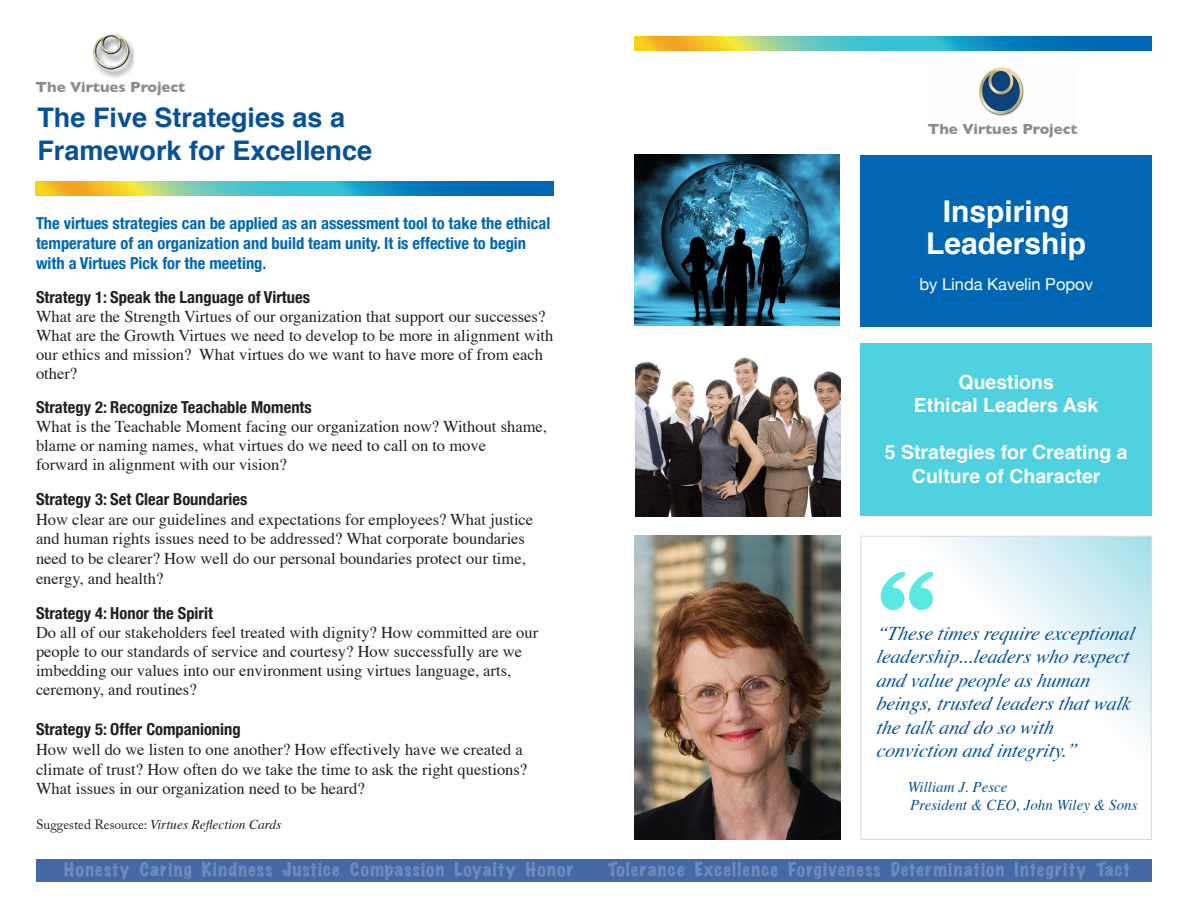
<style>
.page{position:relative;width:1188px;height:918px;background:#fff}
.page>*{position:absolute;margin:0;border:0;box-sizing:border-box;transform-origin:0 0}
.t1{font:108px "Stencil Std";color:#5ae8e2}
.t2{font:700 30px "Helvetica";color:#fff}
.t3{font:700 27px "Helvetica";color:#065198}
.t4{font:italic 19.5px/23.4px "Times";color:#065198}
.t5{font:700 19.5px "Helvetica";color:#fff}
.t6{font:expanded 17.25px "Marker Felt";letter-spacing:.065em;color:#6e8bbe}
.t7{font:16.5px/18.9px "Times";color:#231f20}
.t8{font:700 condensed 16.5px/19.8px "Helvetica Neue";color:#0167b4}
.t9{font:700 condensed 16.5px "Helvetica Neue";color:#231f20}
.t10{font:16.5px "Helvetica Neue";color:#fff}
.t11{font:italic 15px "Times";color:#065198}
.t12{font:700 15px "Gill Sans";color:#8a8c8f}
.t13{font:italic 13.5px "Times";color:#231f20}
.s1{font-family:"Adobe Caslon Pro";font-style:normal}
</style>
<div class="page">
<div style="left:36px;top:860px;width:1116px;height:22px;background:#4568a7"></div>
<img style="left:93px;top:34px;width:41px;height:44px">
<div style="left:860px;top:155px;width:292px;height:172px;background:#0167b4"></div>
<div style="left:860px;top:344px;width:292px;height:172px;background:#4fd1e0"></div>
<img style="left:635px;top:357px;width:205px;height:159px">
<img style="left:979px;top:67px;width:45px;height:49px">
<img style="left:634px;top:154px;width:206px;height:172px">
<svg style="left:634px;top:37px;width:518px;height:14px;background:#5ba79c"></svg>
<svg style="left:939px;top:538px;width:211px;height:205px"></svg>
<div style="left:860px;top:536px;width:292px;height:304px;border:1px solid #bcbdc0"></div>
<svg style="left:36px;top:181px;width:517px;height:14px;background:#5aa79c"></svg>
<img style="left:634px;top:536px;width:206px;height:304px">
<p class="t12" style="left:36px;top:78px;width:151px">The Virtues Project</p>
<p class="t3" style="left:38px;top:93px;width:309px">The Five Strategies as a</p>
<p class="t3" style="left:38px;top:126px;width:336px">Framework for Excellence</p>
<p class="t8" style="left:36px;top:213px;width:516px">The virtues strategies can be applied as an assessment tool to take the ethical temperature of an organization and build team unity. It is effective to begin with a Virtues Pick for the meeting.</p>
<p class="t9" style="left:36px;top:287px;width:276px">Strategy 1: Speak the Language of Virtues</p>
<p class="t7" style="left:36px;top:305px;width:519px">What are the Strength Virtues of our organization that support our successes?<br>What are the Growth Virtues we need to develop to be more in alignment with our ethics and mission? What virtues do we want to have more of from each other?</p>
<p class="t9" style="left:36px;top:398px;width:277px">Strategy 2: Recognize Teachable Moments</p>
<p class="t7" style="left:36px;top:416px;width:512px">What is the Teachable Moment facing our organization now? Without shame, blame or naming names, what virtues do we need to call on to move</p>
<p class="t7" style="left:36px;top:454px;width:252px">forward in alignment with our vision?</p>
<p class="t9" style="left:36px;top:489px;width:213px">Strategy 3: Set Clear Boundaries</p>
<p class="t7" style="left:36px;top:508px;width:499px;line-height:19.8px">How clear are our guidelines and expectations for employees? What justice and human rights issues need to be addressed? What corporate boundaries need to be clearer? How well do our personal boundaries protect our time, energy, and health?</p>
<p class="t9" style="left:36px;top:603px;width:178px">Strategy 4: Honor the Spirit</p>
<p class="t7" style="left:36px;top:621px;width:504px">Do all of our stakeholders feel treated with dignity? How committed are our people to our standards of service and courtesy? How successfully are we imbedding our values into our environment using virtues language, arts,</p>
<p class="t7" style="left:36px;top:679px;width:162px">ceremony, and routines?</p>
<p class="t9" style="left:36px;top:719px;width:206px">Strategy 5: Offer Companioning</p>
<p class="t7" style="left:36px;top:738px;width:488px">How well do we listen to one another? How effectively have we created a</p>
<p class="t7" style="left:36px;top:758px;width:493px;line-height:19.8px">climate of trust? How often do we take the time to ask the right questions?<br>What issues in our organization need to be heard?</p>
<p class="t13" style="left:36px;top:812px;width:247px"><span class="s1">Suggested Resource:</span> Virtues Reflection Cards</p>
<p class="t12" style="left:928px;top:121px;width:151px">The Virtues Project</p>
<p class="t2" style="left:943px;top:184px;width:128px">Inspiring</p>
<p class="t2" style="left:926px;top:216px;width:162px">Leadership</p>
<p class="t10" style="left:919px;top:274px;width:175px">by Linda Kavelin Popov</p>
<p class="t5" style="left:959px;top:365px;width:97px">Questions</p>
<p class="t5" style="left:914px;top:388px;width:186px">Ethical Leaders Ask</p>
<p class="t5" style="left:885px;top:435px;width:244px">5 Strategies for Creating a</p>
<p class="t5" style="left:912px;top:458px;width:190px">Culture of Character</p>
<p class="t1" style="left:873px;top:544px;width:70px">“</p>
<p class="t4" style="left:876px;top:620px;width:265px">“Thesetimesrequireexcep tional leadership ...leaderswho respect and valuepeop leashuman</p>
<p class="t4" style="left:876px;top:690px;width:261px">beings,trusted leadersthatwalk thetalkand do so with</p>
<p class="t4" style="left:876px;top:737px;width:208px">conviction and integrity.”</p>
<p class="t11" style="left:908px;top:774px;width:101px">William J. Pesce</p>
<p class="t11" style="left:910px;top:792px;width:229px">President &amp; CEO, John Wiley &amp; Sons</p>
<p class="t6" style="left:64px;top:861px;width:511px">Honesty Caring Kindness Justice Compassion Loyalty Honor</p>
<p class="t6" style="left:608px;top:861px;width:524px">Tolerance Excellence Forgiveness Determination Integrity Tact</p>
</div>
